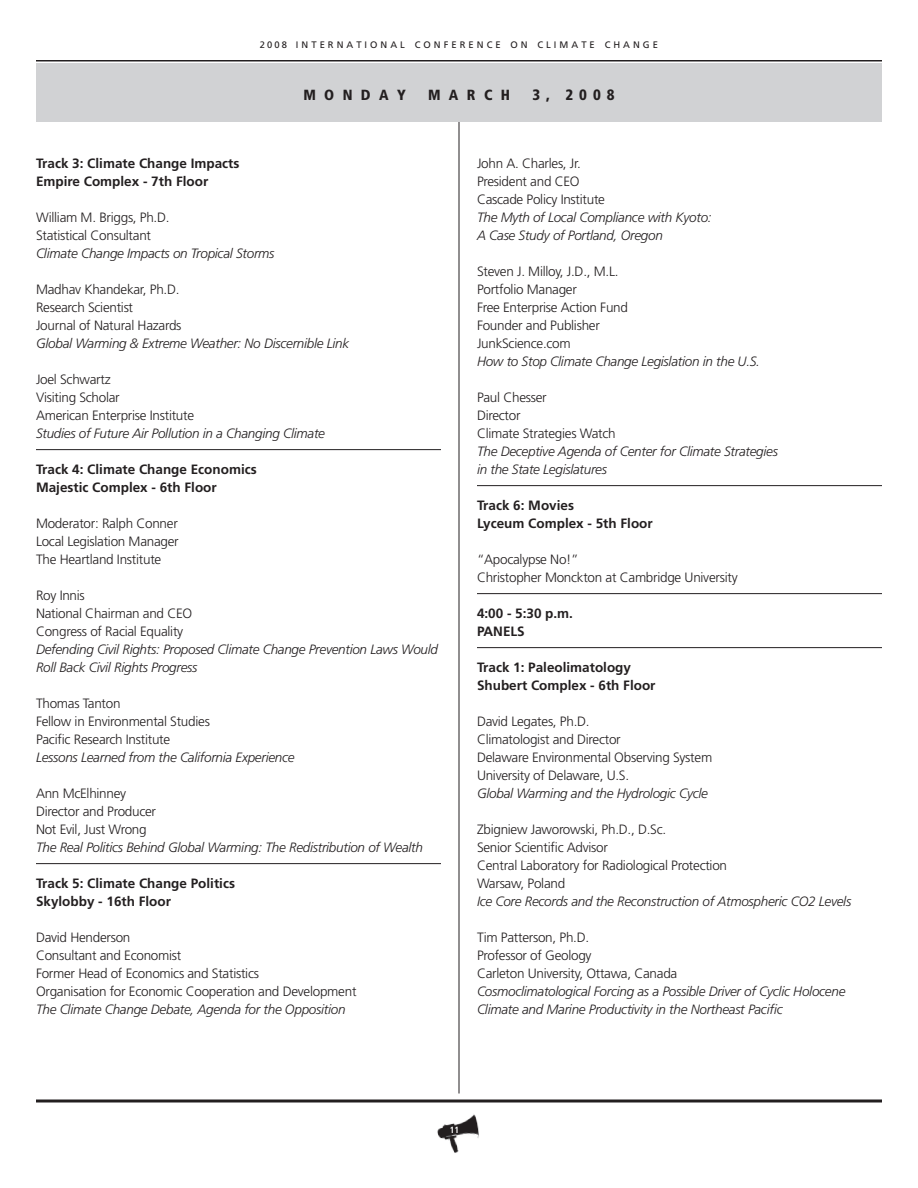
<style>
.page{position:relative;width:918px;height:1188px;background:#fff}
.page>*{position:absolute;margin:0;border:0;box-sizing:border-box;transform-origin:0 0}
.t1{font:900 condensed 15px "Frutiger";color:#231f20}
.t2{font:900 condensed 14.7px "Frutiger";letter-spacing:.57em;color:#231f20}
.Body{font:300 13.5px "Frutiger";letter-spacing:-.02em;color:#231f20}
.Body-2{font:italic 300 13.5px/18px "Frutiger";letter-spacing:-.02em;color:#231f20}
.Name{font:700 13.5px "Frutiger";color:#231f20}
.t3{font:9.45px "Frutiger";letter-spacing:.32em;color:#231f20}
.t4{font:700 condensed 9px "Frutiger";color:#fff}
.s1{font-size:9.3px}
</style>
<div class="page">
<hr style="left:459px;top:108px;width:1px;height:986px;background:#231f20">
<hr style="left:36px;top:1100px;width:846px;height:2px;background:#231f20">
<hr style="left:36px;top:60px;width:846px;height:2px;background:#231f20">
<img style="left:437px;top:1114px;width:42px;height:39px">
<div style="left:36px;top:63px;width:846px;height:59px;background:#d1d2d4"></div>
<hr style="left:36px;top:449px;width:405px;height:1px;background:#231f20">
<hr style="left:36px;top:863px;width:405px;height:1px;background:#231f20">
<hr style="left:477px;top:485px;width:405px;height:1px;background:#231f20">
<hr style="left:477px;top:593px;width:405px;height:1px;background:#231f20">
<hr style="left:477px;top:647px;width:405px;height:1px;background:#231f20">
<p class="t3" style="left:260px;top:39px;width:400px"><span class="s1">2008</span> INTERNATIONAL CONFERENCE ON CLIMATE CHANGE</p>
<p class="t2" style="left:303px;top:86px;width:104px">MONDAY</p>
<p class="t2" style="left:428px;top:86px;width:84px">MARCH</p>
<p class="t1" style="left:532px;top:86px;width:84px">3, 2008</p>
<p class="Name" style="left:36px;top:155px;width:205px">Track 3: Climate Change Impacts</p>
<p class="Name" style="left:36px;top:173px;width:174px">Empire Complex - 7th Floor</p>
<p class="Body" style="left:36px;top:210px;width:135px">William M. Briggs, Ph.D.</p>
<p class="Body" style="left:36px;top:228px;width:117px">Statistical Consultant</p>
<p class="Body-2" style="left:36px;top:244px;width:240px">Climate Change Impacts on Tropical Storms</p>
<p class="Body" style="left:36px;top:282px;width:145px">Madhav Khandekar, Ph.D.</p>
<p class="Body" style="left:36px;top:300px;width:99px">Research Scientist</p>
<p class="Body" style="left:36px;top:318px;width:147px">Journal of Natural Hazards</p>
<p class="Body-2" style="left:36px;top:334px;width:315px">Global Warming &amp; Extreme Weather: No Discernible Link</p>
<p class="Body" style="left:36px;top:372px;width:76px">Joel Schwartz</p>
<p class="Body" style="left:36px;top:390px;width:85px">Visiting Scholar</p>
<p class="Body" style="left:36px;top:408px;width:160px">American Enterprise Institute</p>
<p class="Body-2" style="left:36px;top:424px;width:291px">Studies of Future Air Pollution in a Changing Climate</p>
<p class="Name" style="left:36px;top:461px;width:222px">Track 4: Climate Change Economics</p>
<p class="Name" style="left:36px;top:479px;width:182px">Majestic Complex - 6th Floor</p>
<p class="Body" style="left:36px;top:516px;width:143px">Moderator: Ralph Conner</p>
<p class="Body" style="left:36px;top:534px;width:144px">Local Legislation Manager</p>
<p class="Body" style="left:36px;top:552px;width:127px">The Heartland Institute</p>
<p class="Body" style="left:36px;top:588px;width:50px">Roy Innis</p>
<p class="Body" style="left:36px;top:606px;width:158px">National Chairman and CEO</p>
<p class="Body" style="left:36px;top:624px;width:149px">Congress of Racial Equality</p>
<p class="Body-2" style="left:36px;top:640px;width:404px">Defending Civil Rights: Proposed Climate Change Prevention Laws Would<br>Roll Back Civil Rights Progress</p>
<p class="Body" style="left:36px;top:696px;width:86px">Thomas Tanton</p>
<p class="Body" style="left:36px;top:714px;width:175px">Fellow in Environmental Studies</p>
<p class="Body" style="left:36px;top:732px;width:136px">Pacific Research Institute</p>
<p class="Body-2" style="left:36px;top:748px;width:260px">Lessons Learned from the California Experience</p>
<p class="Body" style="left:36px;top:786px;width:92px">Ann McElhinney</p>
<p class="Body" style="left:36px;top:804px;width:122px">Director and Producer</p>
<p class="Body" style="left:36px;top:822px;width:112px">Not Evil, Just Wrong</p>
<p class="Body-2" style="left:36px;top:838px;width:388px">The Real Politics Behind Global Warming: The Redistribution of Wealth</p>
<p class="Name" style="left:36px;top:875px;width:201px">Track 5: Climate Change Politics</p>
<p class="Name" style="left:36px;top:893px;width:137px">Skylobby - 16th Floor</p>
<p class="Body" style="left:36px;top:930px;width:96px">David Henderson</p>
<p class="Body" style="left:36px;top:948px;width:147px">Consultant and Economist</p>
<p class="Body" style="left:36px;top:966px;width:224px">Former Head of Economics and Statistics</p>
<p class="Body" style="left:36px;top:984px;width:322px">Organisation for Economic Cooperation and Development</p>
<p class="Body-2" style="left:36px;top:1000px;width:311px">The Climate Change Debate, Agenda for the Opposition</p>
<p class="Body" style="left:477px;top:156px;width:105px">John A. Charles, Jr.</p>
<p class="Body" style="left:477px;top:174px;width:104px">President and CEO</p>
<p class="Body" style="left:477px;top:192px;width:130px">Cascade Policy Institute</p>
<p class="Body-2" style="left:477px;top:208px;width:236px">The Myth of Local Compliance with Kyoto:<br>A Case Study of Portland, Oregon</p>
<p class="Body" style="left:477px;top:264px;width:143px">Steven J. Milloy, J.D., M.L.</p>
<p class="Body" style="left:477px;top:282px;width:101px">Portfolio Manager</p>
<p class="Body" style="left:477px;top:300px;width:152px">Free Enterprise Action Fund</p>
<p class="Body" style="left:477px;top:318px;width:124px">Founder and Publisher</p>
<p class="Body" style="left:477px;top:336px;width:95px">JunkScience.com</p>
<p class="Body-2" style="left:477px;top:352px;width:285px">How to Stop Climate Change Legislation in the U.S.</p>
<p class="Body" style="left:477px;top:390px;width:71px">Paul Chesser</p>
<p class="Body" style="left:477px;top:408px;width:45px">Director</p>
<p class="Body" style="left:477px;top:426px;width:140px">Climate Strategies Watch</p>
<p class="Body-2" style="left:477px;top:442px;width:302px">The Deceptive Agenda of Center for Climate Strategies in the State Legislatures</p>
<p class="Name" style="left:477px;top:497px;width:99px">Track 6: Movies</p>
<p class="Name" style="left:477px;top:515px;width:177px">Lyceum Complex - 5th Floor</p>
<p class="Body" style="left:477px;top:552px;width:103px">“Apocalypse No!”</p>
<p class="Body" style="left:477px;top:570px;width:262px">Christopher Monckton at Cambridge University</p>
<p class="Name" style="left:477px;top:605px;width:98px">4:00 - 5:30 p.m.</p>
<p class="Name" style="left:477px;top:623px;width:49px">PANELS</p>
<p class="Name" style="left:477px;top:659px;width:156px">Track 1: Paleolimatology</p>
<p class="Name" style="left:477px;top:677px;width:180px">Shubert Complex - 6th Floor</p>
<p class="Body" style="left:477px;top:714px;width:114px">David Legates, Ph.D.</p>
<p class="Body" style="left:477px;top:732px;width:145px">Climatologist and Director</p>
<p class="Body" style="left:477px;top:750px;width:237px">Delaware Environmental Observing System</p>
<p class="Body" style="left:477px;top:768px;width:154px">University of Delaware, U.S.</p>
<p class="Body-2" style="left:477px;top:784px;width:233px">Global Warming and the Hydrologic Cycle</p>
<p class="Body" style="left:477px;top:822px;width:191px">Zbigniew Jaworowski, Ph.D., D.Sc.</p>
<p class="Body" style="left:477px;top:840px;width:133px">Senior Scientific Advisor</p>
<p class="Body" style="left:477px;top:858px;width:252px">Central Laboratory for Radiological Protection</p>
<p class="Body" style="left:477px;top:876px;width:90px">Warsaw, Poland</p>
<p class="Body-2" style="left:477px;top:892px;width:376px">Ice Core Records and the Reconstruction of Atmospheric CO2 Levels</p>
<p class="Body" style="left:477px;top:930px;width:114px">Tim Patterson, Ph.D.</p>
<p class="Body" style="left:477px;top:948px;width:116px">Professor of Geology</p>
<p class="Body" style="left:477px;top:966px;width:202px">Carleton University, Ottawa, Canada</p>
<p class="Body-2" style="left:477px;top:982px;width:370px">Cosmoclimatological Forcing as a Possible Driver of Cyclic Holocene<br>Climate and Marine Productivity in the Northeast Pacific</p>
<p class="t4" style="left:450px;top:1125px;width:5px">11</p>
</div>
